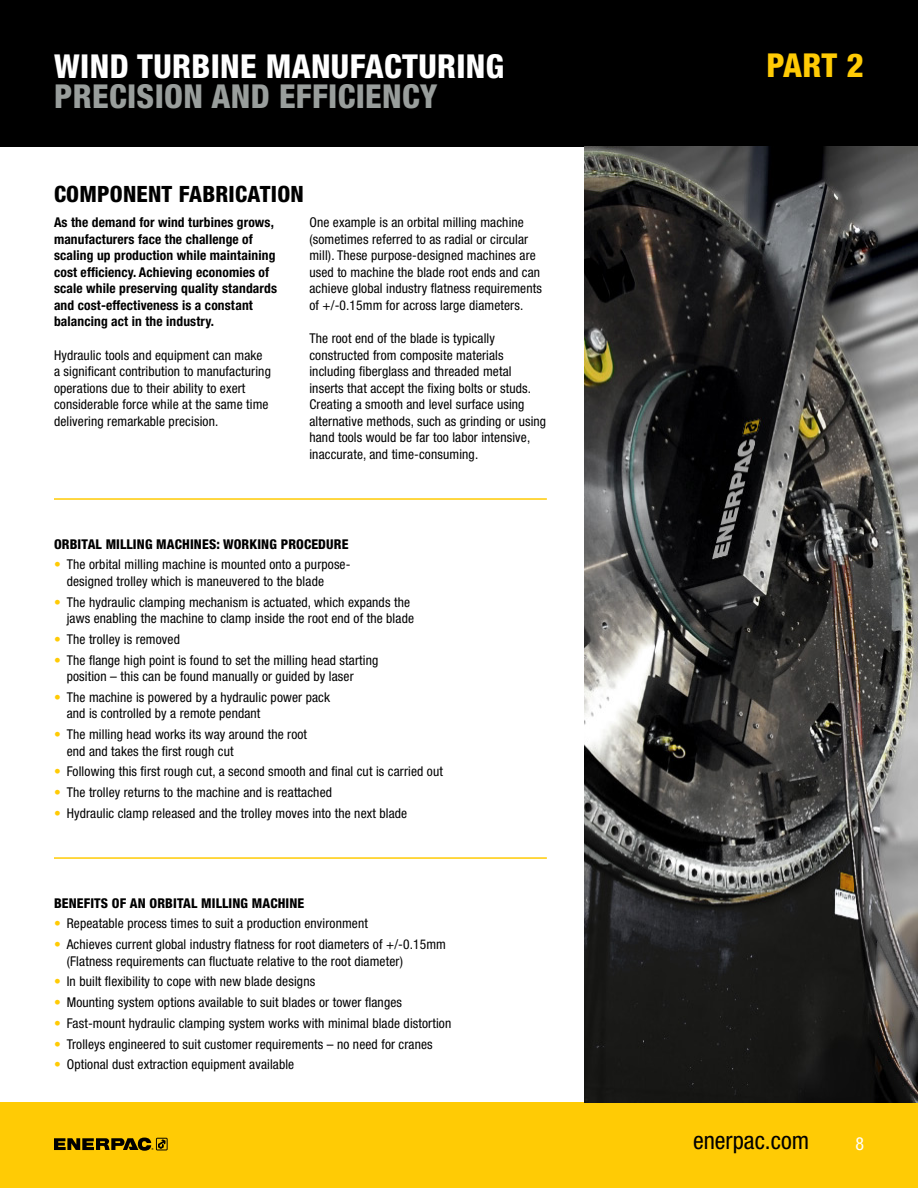
<style>
.page{position:relative;width:918px;height:1188px;background:#fff}
.page>*{position:absolute;margin:0;border:0;box-sizing:border-box;transform-origin:0 0}
.t1{font:800 condensed 33px "Helvetica Neue LTW1 G";letter-spacing:.01em;color:#fff}
.t2{font:800 condensed 33px "Helvetica Neue LTW1 G";letter-spacing:.01em;color:#999e9c}
.t3{font:800 condensed 33px "Helvetica Neue LTW1 G";color:#ffcb05}
.t4{font:condensed 24.15px "Helvetica Neue LTW1 G";color:#000}
.t5{font:800 condensed 22.5px "Helvetica Neue LTW1 G";letter-spacing:.01em;color:#000}
.t6{font:condensed 18px "Helvetica Neue LTW1 G";color:#fff}
.t7{font:condensed 13.5px/16.5px "Helvetica Neue LTW1 G";letter-spacing:.01em;color:#000}
.t8{font:700 condensed 13.5px/16.5px "Helvetica Neue LTW1 G";letter-spacing:.01em;color:#000}
.t9{font:800 condensed 13.5px "Helvetica Neue LTW1 G";letter-spacing:.01em;color:#000}
.s1{color:#ffcb05}
</style>
<div class="page">
<div style="left:0;top:1103px;width:918px;height:85px;background:#ffcb05"></div>
<svg style="left:54px;top:1138px;width:114px;height:13px"></svg>
<div style="left:0;top:0;width:918px;height:147px;background:#000"></div>
<img style="left:585px;top:147px;width:333px;height:956px">
<hr style="left:54px;top:498px;width:493px;height:2px;background:#ffcb05">
<hr style="left:54px;top:857px;width:493px;height:2px;background:#ffcb05">
<h1 class="t1" style="left:54px;top:46px;width:451px">WIND TURBINE MANUFACTURING</h1>
<h1 class="t2" style="left:54px;top:76px;width:385px">PRECISION AND EFFICIENCY</h1>
<h3 class="t5" style="left:54px;top:180px;width:251px">COMPONENT FABRICATION</h3>
<p class="t8" style="left:54px;top:214px;width:225px">As the demand for wind turbines grows, manufacturers face the challenge of scaling up production while maintaining cost efficiency. Achieving economies of scale while preserving quality standards and cost-effectiveness is a constant balancing act in the industry.</p>
<p class="t7" style="left:54px;top:347px;width:218px">Hydraulic tools and equipment can make a significant contribution to manufacturing operations due to their ability to exert considerable force while at the same time delivering remarkable precision.</p>
<p class="t7" style="left:309px;top:214px;width:234px">One example is an orbital milling machine (sometimes referred to as radial or circular mill). These purpose-designed machines are used to machine the blade root ends and can achieve global industry flatness requirements of +/-0.15mm for across large diameters.</p>
<p class="t7" style="left:309px;top:330px;width:238px">The root end of the blade is typically constructed from composite materials including fiberglass and threaded metal inserts that accept the fixing bolts or studs.<br>Creating a smooth and level surface using alternative methods, such as grinding or using hand tools would be far too labor intensive, inaccurate, and time-consuming.</p>
<p class="t9" style="left:54px;top:536px;width:296px">ORBITAL MILLING MACHINES: WORKING PROCEDURE</p>
<p class="t7" style="left:67px;top:557px;width:285px;text-indent:-13px"><span class="s1">•</span> The orbital milling machine is mounted onto a purpose&shy;designed trolley which is maneuvered to the blade</p>
<p class="t7" style="left:54px;top:594px;width:362px;text-align:right"><span class="s1">•</span> The hydraulic clamping mechanism is actuated, which expands the jaws enabling the machine to clamp inside the root end of the blade</p>
<p class="t7" style="left:54px;top:631px;width:127px"><span class="s1">•</span> The trolley is removed</p>
<p class="t7" style="left:67px;top:652px;width:313px;text-indent:-13px"><span class="s1">•</span> The flange high point is found to set the milling head starting position – this can be found manually or guided by laser</p>
<p class="t7" style="left:67px;top:689px;width:265px;text-indent:-13px"><span class="s1">•</span> The machine is powered by a hydraulic power pack and is controlled by a remote pendant</p>
<p class="t7" style="left:67px;top:726px;width:242px;text-indent:-13px"><span class="s1">•</span> The milling head works its way around the root end and takes the first rough cut</p>
<p class="t7" style="left:54px;top:764px;width:390px"><span class="s1">•</span> Following this first rough cut, a second smooth and final cut is carried out</p>
<p class="t7" style="left:54px;top:784px;width:280px"><span class="s1">•</span> The trolley returns to the machine and is reattached</p>
<p class="t7" style="left:54px;top:805px;width:355px"><span class="s1">•</span> Hydraulic clamp released and the trolley moves into the next blade</p>
<p class="t9" style="left:54px;top:895px;width:252px">BENEFITS OF AN ORBITAL MILLING MACHINE</p>
<p class="t7" style="left:54px;top:916px;width:315px"><span class="s1">•</span> Repeatable process times to suit a production environment</p>
<p class="t7" style="left:67px;top:936px;width:381px;text-indent:-13px"><span class="s1">•</span> Achieves current global industry flatness for root diameters of +/-0.15mm (Flatness requirements can fluctuate relative to the root diameter)</p>
<p class="t7" style="left:54px;top:974px;width:263px"><span class="s1">•</span> In built flexibility to cope with new blade designs</p>
<p class="t7" style="left:54px;top:994px;width:350px"><span class="s1">•</span> Mounting system options available to suit blades or tower flanges</p>
<p class="t7" style="left:54px;top:1015px;width:399px"><span class="s1">•</span> Fast-mount hydraulic clamping system works with minimal blade distortion</p>
<p class="t7" style="left:54px;top:1036px;width:380px"><span class="s1">•</span> Trolleys engineered to suit customer requirements – no need for cranes</p>
<p class="t7" style="left:54px;top:1057px;width:242px"><span class="s1">•</span> Optional dust extraction equipment available</p>
<h1 class="t3" style="left:767px;top:45px;width:99px">PART 2</h1>
<h2 class="t4" style="left:693px;top:1127px;width:118px">enerpac.com</h2>
<h3 class="t6" style="left:855px;top:1133px;width:10px">8</h3>
</div>
